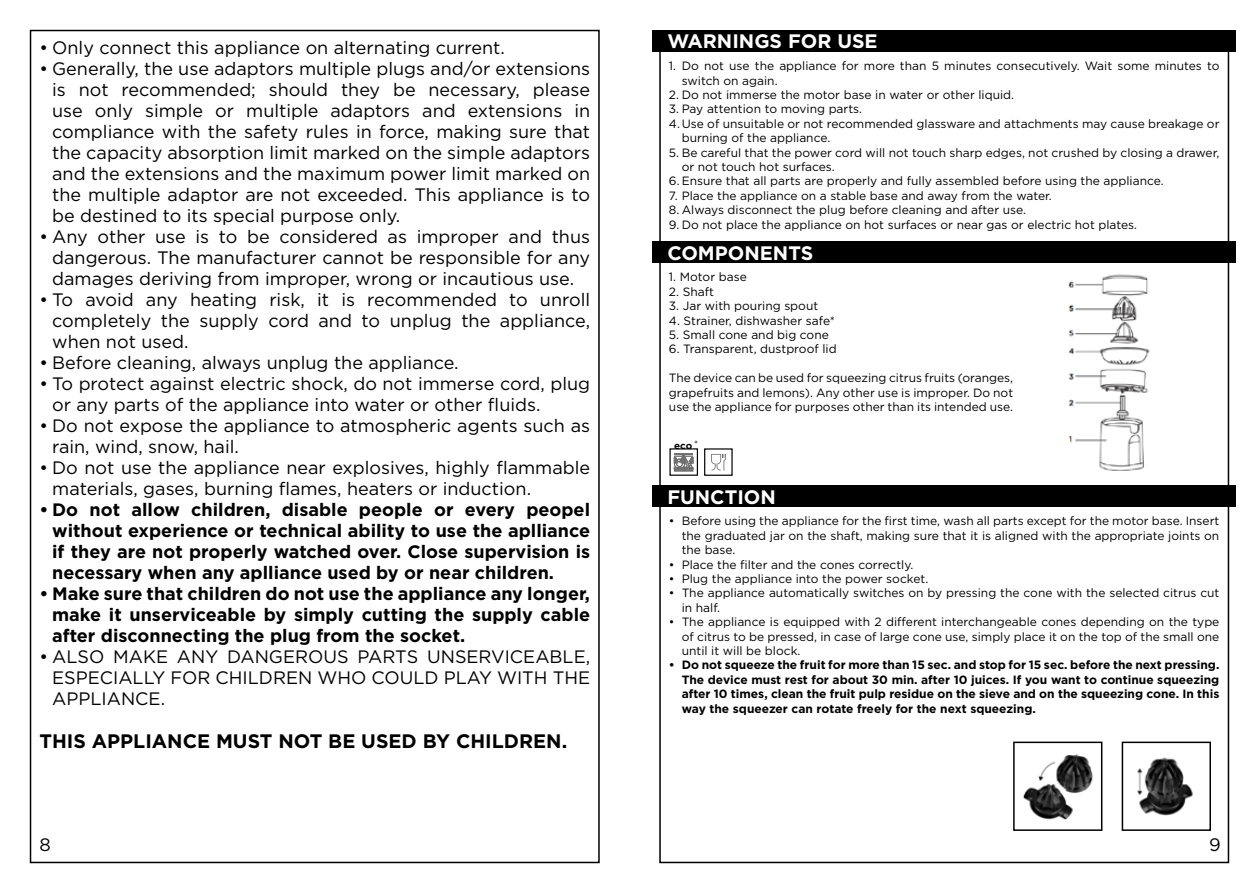
<style>
.page{position:relative;width:1259px;height:893px;background:#fff}
.page>*{position:absolute;margin:0;border:0;box-sizing:border-box;transform-origin:0 0}
.t1{font:700 19.5px "Gotham";color:#000}
.t2{font:700 19.5px "Gotham";color:#fff}
.t3{font:18px/21px "Gotham";color:#000;text-align:justify}
.t4{font:700 18px/21px "Gotham";color:#000;text-align:justify}
.t5{font:12px/14.4px "Gotham";color:#000}
.t6{font:700 12px/14.4px "Gotham";color:#000;text-align:justify}
.t7{font:700 9.6px "Gotham";color:#000;scale:1.04 1}
</style>
<div class="page">
<div style="left:652px;top:30px;width:584px;height:22px;background:#000"></div>
<div style="left:652px;top:241px;width:584px;height:22px;background:#000"></div>
<div style="left:652px;top:485px;width:584px;height:22px;background:#000"></div>
<img style="left:1023px;top:754px;width:70px;height:66px">
<div style="left:1013px;top:742px;width:89px;height:89px;border:2px solid #000"></div>
<img style="left:1137px;top:757px;width:56px;height:59px">
<div style="left:1121px;top:742px;width:90px;height:89px;border:2px solid #000"></div>
<img style="left:1068px;top:274px;width:82px;height:197px">
<svg style="left:669px;top:448px;width:64px;height:28px"></svg>
<h2 class="t3" style="left:39px;top:37px;width:467px">• Only connect this appliance on alternating current.</h2>
<p class="t3" style="left:52px;top:58px;width:539px;text-indent:-13px">• Generally, the use adaptors multiple plugs and/or extensions is not recommended; should they be necessary, please use only simple or multiple adaptors and extensions in compliance with the safety rules in force, making sure that the capacity absorption limit marked on the simple adaptors and the extensions and the maximum power limit marked on the multiple adaptor are not exceeded. This appliance is to be destined to its special purpose only.</p>
<h2 class="t3" style="left:52px;top:226px;width:539px;text-indent:-13px">• Any other use is to be considered as improper and thus dangerous. The manufacturer cannot be responsible for any damages deriving from improper, wrong or incautious use.</h2>
<h2 class="t3" style="left:52px;top:289px;width:539px;text-indent:-13px">• To avoid any heating risk, it is recommended to unroll completely the supply cord and to unplug the appliance, when not used.</h2>
<h2 class="t3" style="left:39px;top:352px;width:421px">• Before cleaning, always unplug the appliance.</h2>
<h2 class="t3" style="left:52px;top:373px;width:539px;text-indent:-13px">• To protect against electric shock, do not immerse cord, plug or any parts of the appliance into water or other fluids.</h2>
<h2 class="t3" style="left:52px;top:415px;width:539px;text-indent:-13px">• Do not expose the appliance to atmospheric agents such as rain, wind, snow, hail.</h2>
<h2 class="t3" style="left:52px;top:457px;width:539px;text-indent:-13px">• Do not use the appliance near explosives, highly flammable materials, gases, burning flames, heaters or induction.</h2>
<h2 class="t4" style="left:52px;top:499px;width:539px;text-indent:-13px">• Do not allow children, disable people or every peopel without experience or technical ability to use the aplliance if they are not properly watched over. Close supervision is necessary when any aplliance used by or near children.</h2>
<h2 class="t4" style="left:52px;top:583px;width:539px;text-indent:-13px">• Make sure that children do not use the appliance any longer, make it unserviceable by simply cutting the supply cable after disconnecting the plug from the socket.</h2>
<h2 class="t3" style="left:52px;top:646px;width:539px;text-indent:-13px">• ALSO MAKE ANY DANGEROUS PARTS UNSERVICEABLE, ESPECIALLY FOR CHILDREN WHO COULD PLAY WITH THE APPLIANCE.</h2>
<h1 class="t1" style="left:39px;top:729px;width:529px">THIS APPLIANCE MUST NOT BE USED BY CHILDREN.</h1>
<h1 class="t2" style="left:667px;top:29px;width:212px">WARNINGS FOR USE</h1>
<p class="t5" style="left:681px;top:58px;width:539px;text-indent:-13px">1. Do not use the appliance for more than 5 minutes consecutively. Wait some minutes to switch on again.</p>
<p class="t5" style="left:669px;top:87px;width:347px">2. Do not immerse the motor base in water or other liquid.</p>
<p class="t5" style="left:669px;top:102px;width:195px">3. Pay attention to moving parts.</p>
<p class="t5" style="left:669px;top:116px;width:552px">4.Use of unsuitable or not recommended glassware and attachments may cause breakage or</p>
<p class="t5" style="left:681px;top:130px;width:150px">burning of the appliance.</p>
<p class="t5" style="left:681px;top:145px;width:539px;text-indent:-13px">5. Be careful that the power cord will not touch sharp edges, not crushed by closing a drawer, or not touch hot surfaces.</p>
<p class="t5" style="left:669px;top:174px;width:496px">6. Ensure that all parts are properly and fully assembled before using the appliance.</p>
<p class="t5" style="left:669px;top:188px;width:384px">7. Place the appliance on a stable base and away from the water.</p>
<p class="t5" style="left:669px;top:202px;width:359px">8. Always disconnect the plug before cleaning and after use.</p>
<p class="t5" style="left:669px;top:217px;width:470px">9. Do not place the appliance on hot surfaces or near gas or electric hot plates.</p>
<h1 class="t2" style="left:667px;top:240px;width:147px">COMPONENTS</h1>
<p class="t5" style="left:669px;top:270px;width:79px">1. Motor base</p>
<p class="t5" style="left:669px;top:284px;width:46px">2. Shaft</p>
<p class="t5" style="left:669px;top:299px;width:151px">3. Jar with pouring spout</p>
<p class="t5" style="left:669px;top:313px;width:168px">4. Strainer, dishwasher safe*</p>
<p class="t5" style="left:669px;top:327px;width:161px">5. Small cone and big cone</p>
<p class="t5" style="left:669px;top:342px;width:169px">6. Transparent, dustproof lid</p>
<p class="t5" style="left:669px;top:371px;width:346px;text-align:justify">The device can be used for squeezing citrus fruits (oranges, grapefruits and lemons). Any other use is improper. Do not use the appliance for purposes other than its intended use.</p>
<p class="t7" style="left:674px;top:439px;width:24px">eco <sup>*</sup></p>
<h1 class="t2" style="left:667px;top:484px;width:110px">FUNCTION</h1>
<p class="t5" style="left:681px;top:514px;width:539px;text-align:justify;text-indent:-13px">• Before using the appliance for the first time, wash all parts except for the motor base. Insert the graduated jar on the shaft, making sure that it is aligned with the appropriate joints on the base.</p>
<p class="t5" style="left:669px;top:557px;width:246px">• Place the filter and the cones correctly.</p>
<p class="t5" style="left:669px;top:571px;width:261px">• Plug the appliance into the power socket.</p>
<p class="t5" style="left:681px;top:586px;width:539px;text-indent:-13px">• The appliance automatically switches on by pressing the cone with the selected citrus cut in half.</p>
<p class="t5" style="left:681px;top:614px;width:539px;text-align:justify;text-indent:-13px">• The appliance is equipped with 2 different interchangeable cones depending on the type of citrus to be pressed, in case of large cone use, simply place it on the top of the small one until it will be block.</p>
<p class="t6" style="left:681px;top:658px;width:539px;text-indent:-13px">• Do not squeeze the fruit for more than 15 sec. and stop for 15 sec. before the next pressing.<br>The device must rest for about 30 min. after 10 juices. If you want to continue squeezing after 10 times, clean the fruit pulp residue on the sieve and on the squeezing cone. In this way the squeezer can rotate freely for the next squeezing.</p>
<h2 class="t3" style="left:39px;top:834px;width:13px">8</h2>
<h2 class="t3" style="left:1209px;top:833px;width:13px">9</h2>
</div>
